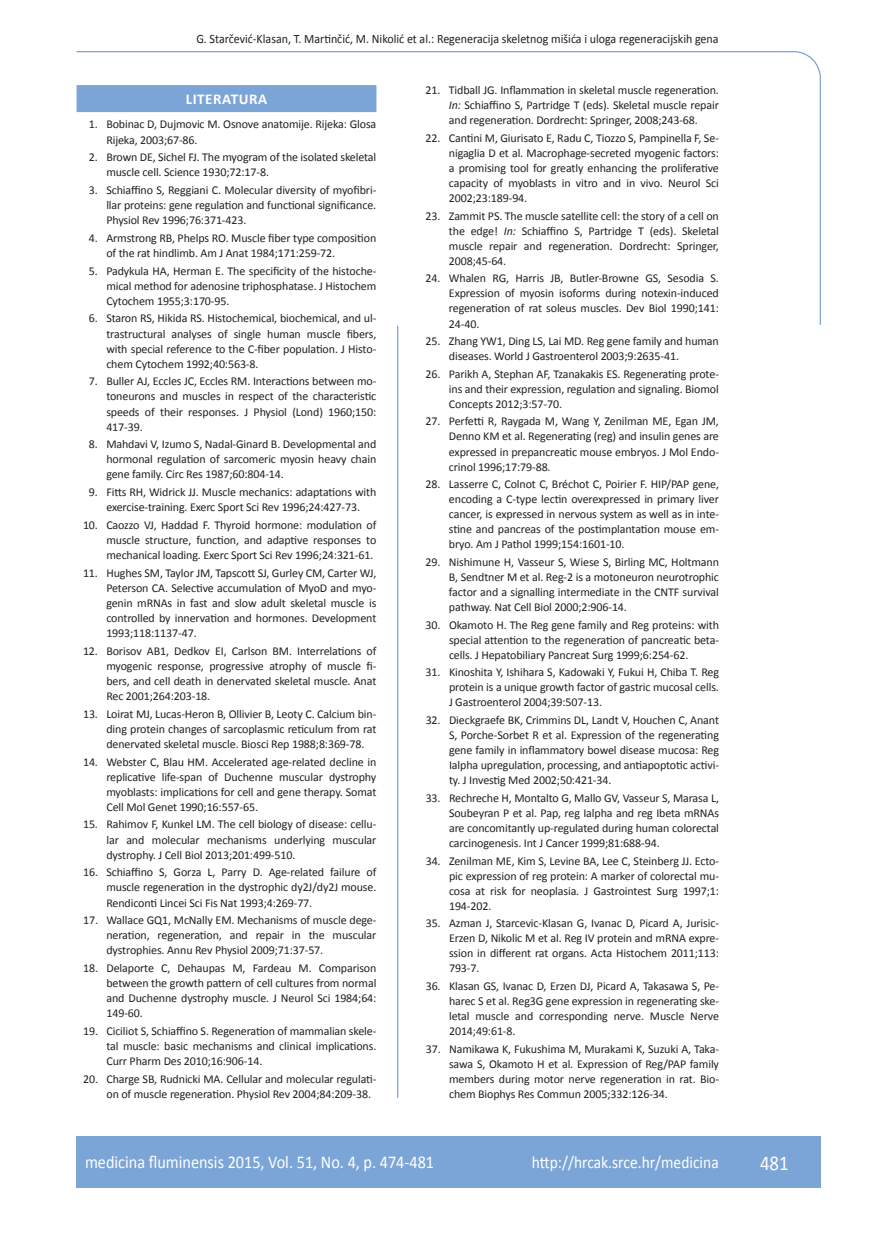
<style>
.page{position:relative;width:872px;height:1234px;background:#fff}
.page>*{position:absolute;margin:0;border:0;box-sizing:border-box;transform-origin:0 0}
.t1{font:21px "Calibri";color:#fff;scale:.9 1}
.t2{font:18px "Calibri";color:#fff;scale:.9 1}
.t3{font:17.25px "Calibri";color:#fff;scale:.9 1}
.t4{font:700 15px "Calibri";letter-spacing:.04em;color:#fff}
.t5{font:12.75px "Calibri";color:#231f20;scale:.94 1}
.t6{font:12px/15px "Calibri";letter-spacing:-.01em;color:#231f20;text-align:justify}
.s1{font-style:italic}
</style>
<div class="page">
<svg style="left:76px;top:51px;width:745px;height:275px"></svg>
<hr style="left:397px;top:325px;width:1px;height:772px;background:#7ca5d7">
<div style="left:77px;top:1135px;width:744px;height:51px;background:#7ca5d7"></div>
<div style="left:77px;top:85px;width:299px;height:27px;background:#7ca5d7"></div>
<p class="t5" style="left:196px;top:30px;width:557px">G. Starčević-Klasan, T. Martinčić, M. Nikolić et al.: Regeneracija skeletnog mišića i uloga regeneracijskih gena</p>
<p class="t4" style="left:186px;top:90px;width:83px">LITERATURA</p>
<p class="t6" style="left:106px;top:116px;width:271px;text-indent:-17px">1. Bobinac D, Dujmovic M. Osnove anatomije. Rijeka: Glosa<br>Rijeka, 2003;67-86.</p>
<p class="t6" style="left:106px;top:149px;width:271px;text-indent:-17px">2. Brown DE, Sichel FJ. The myogram of the isolated skeletal muscle cell. Science 1930;72:17-8.</p>
<p class="t6" style="left:106px;top:182px;width:271px;text-indent:-17px">3. Schiaffino S, Reggiani C. Molecular diversity of myofibri&shy;llar proteins: gene regulation and functional significance.<br>Physiol Rev 1996;76:371-423.</p>
<p class="t6" style="left:106px;top:230px;width:271px;text-indent:-17px">4. Armstrong RB, Phelps RO. Muscle fiber type composition of the rat hindlimb. Am J Anat 1984;171:259-72.</p>
<p class="t6" style="left:106px;top:262px;width:271px;text-indent:-17px">5. Padykula HA, Herman E. The specificity of the histoche&shy;mical method for adenosine triphosphatase. J Histochem Cytochem 1955;3:170-95.</p>
<p class="t6" style="left:106px;top:310px;width:271px;text-indent:-17px">6. Staron RS, Hikida RS. Histochemical, biochemical, and ul&shy;trastructural analyses of single human muscle fibers, with special reference to the C-fiber population. J Histo&shy;chem Cytochem 1992;40:563-8.</p>
<p class="t6" style="left:106px;top:373px;width:271px;text-indent:-17px">7. Buller AJ, Eccles JC, Eccles RM. Interactions between mo&shy;toneurons and muscles in respect of the characteristic speeds of their responses. J Physiol (Lond) 1960;150:<br>417-39.</p>
<p class="t6" style="left:106px;top:436px;width:271px;text-indent:-17px">8. Mahdavi V, Izumo S, Nadal-Ginard B. Developmental and hormonal regulation of sarcomeric myosin heavy chain gene family. Circ Res 1987;60:804-14.</p>
<p class="t6" style="left:89px;top:484px;width:289px;text-align:center">9. Fitts RH, Widrick JJ. Muscle mechanics: adaptations with exercise-training. Exerc Sport Sci Rev 1996;24:427-73.</p>
<p class="t6" style="left:106px;top:516px;width:271px;text-indent:-23px">10. Caozzo VJ, Haddad F. Thyroid hormone: modulation of muscle structure, function, and adaptive responses to mechanical loading. Exerc Sport Sci Rev 1996;24:321-61.</p>
<p class="t6" style="left:106px;top:564px;width:271px;text-indent:-23px">11. Hughes SM, Taylor JM, Tapscott SJ, Gurley CM, Carter WJ, Peterson CA. Selective accumulation of MyoD and myo&shy;genin mRNAs in fast and slow adult skeletal muscle is controlled by innervation and hormones. Development 1993;118:1137-47.</p>
<p class="t6" style="left:106px;top:642px;width:271px;text-indent:-23px">12. Borisov AB1, Dedkov EI, Carlson BM. Interrelations of myogenic response, progressive atrophy of muscle fi&shy;bers, and cell death in denervated skeletal muscle. Anat Rec 2001;264:203-18.</p>
<p class="t6" style="left:106px;top:705px;width:271px;text-indent:-23px">13. Loirat MJ, Lucas-Heron B, Ollivier B, Leoty C. Calcium bin&shy;ding protein changes of sarcoplasmic reticulum from rat denervated skeletal muscle. Biosci Rep 1988;8:369-78.</p>
<p class="t6" style="left:106px;top:753px;width:271px;text-indent:-23px">14. Webster C, Blau HM. Accelerated age-related decline in replicative life-span of Duchenne muscular dystrophy myoblasts: implications for cell and gene therapy. Somat Cell Mol Genet 1990;16:557-65.</p>
<p class="t6" style="left:106px;top:816px;width:271px;text-indent:-23px">15. Rahimov F, Kunkel LM. The cell biology of disease: cellu&shy;lar and molecular mechanisms underlying muscular dystrophy. J Cell Biol 2013;201:499-510.</p>
<p class="t6" style="left:106px;top:864px;width:271px;text-indent:-23px">16. Schiaffino S, Gorza L, Parry D. Age-related failure of muscle regeneration in the dystrophic dy2J/dy2J mouse.<br>Rendiconti Lincei Sci Fis Nat 1993;4:269-77.</p>
<p class="t6" style="left:106px;top:911px;width:271px;text-indent:-23px">17. Wallace GQ1, McNally EM. Mechanisms of muscle dege&shy;neration, regeneration, and repair in the muscular dystrophies. Annu Rev Physiol 2009;71:37-57.</p>
<p class="t6" style="left:106px;top:959px;width:271px;text-indent:-23px">18. Delaporte C, Dehaupas M, Fardeau M. Comparison between the growth pattern of cell cultures from normal and Duchenne dystrophy muscle. J Neurol Sci 1984;64:<br>149-60.</p>
<p class="t6" style="left:106px;top:1022px;width:271px;text-indent:-23px">19. Ciciliot S, Schiaffino S. Regeneration of mammalian skele&shy;tal muscle: basic mechanisms and clinical implications.<br>Curr Pharm Des 2010;16:906-14.</p>
<p class="t6" style="left:106px;top:1070px;width:271px;text-indent:-23px">20. Charge SB, Rudnicki MA. Cellular and molecular regulati&shy;on of muscle regeneration. Physiol Rev 2004;84:209-38.</p>
<p class="t6" style="left:449px;top:82px;width:271px;text-indent:-23px">21. Tidball JG. Inflammation in skeletal muscle regeneration.<br><span class="s1">In:</span> Schiaffino S, Partridge T (eds). Skeletal muscle repair and regeneration. Dordrecht: Springer, 2008;243-68.</p>
<p class="t6" style="left:449px;top:130px;width:271px;text-indent:-23px">22. Cantini M, Giurisato E, Radu C, Tiozzo S, Pampinella F, Se&shy;nigaglia D et al. Macrophage-secreted myogenic factors: a promising tool for greatly enhancing the proliferative capacity of myoblasts in vitro and in vivo. Neurol Sci 2002;23:189-94.</p>
<p class="t6" style="left:449px;top:207px;width:271px;text-indent:-23px">23. Zammit PS. The muscle satellite cell: the story of a cell on the edge! <span class="s1">In:</span> Schiaffino S, Partridge T (eds). Skeletal muscle repair and regeneration. Dordrecht: Springer, 2008;45-64.</p>
<p class="t6" style="left:449px;top:270px;width:271px;text-indent:-23px">24. Whalen RG, Harris JB, Butler-Browne GS, Sesodia S.<br>Expression of myosin isoforms during notexin-induced regeneration of rat soleus muscles. Dev Biol 1990;141:<br>24-40.</p>
<p class="t6" style="left:449px;top:333px;width:271px;text-indent:-23px">25. Zhang YW1, Ding LS, Lai MD. Reg gene family and human diseases. World J Gastroenterol 2003;9:2635-41.</p>
<p class="t6" style="left:449px;top:365px;width:271px;text-indent:-23px">26. Parikh A, Stephan AF, Tzanakakis ES. Regenerating prote&shy;ins and their expression, regulation and signaling. Biomol Concepts 2012;3:57-70.</p>
<p class="t6" style="left:449px;top:413px;width:271px;text-indent:-23px">27. Perfetti R, Raygada M, Wang Y, Zenilman ME, Egan JM, Denno KM et al. Regenerating (reg) and insulin genes are expressed in prepancreatic mouse embryos. J Mol Endo&shy;crinol 1996;17:79-88.</p>
<p class="t6" style="left:449px;top:476px;width:271px;text-indent:-23px">28. Lasserre C, Colnot C, Bréchot C, Poirier F. HIP/PAP gene, encoding a C-type lectin overexpressed in primary liver cancer, is expressed in nervous system as well as in inte&shy;stine and pancreas of the postimplantation mouse em&shy;bryo. Am J Pathol 1999;154:1601-10.</p>
<p class="t6" style="left:449px;top:553px;width:271px;text-indent:-23px">29. Nishimune H, Vasseur S, Wiese S, Birling MC, Holtmann B, Sendtner M et al. Reg-2 is a motoneuron neurotrophic factor and a signalling intermediate in the CNTF survival pathway. Nat Cell Biol 2000;2:906-14.</p>
<p class="t6" style="left:449px;top:616px;width:271px;text-indent:-23px">30. Okamoto H. The Reg gene family and Reg proteins: with special attention to the regeneration of pancreatic beta&shy;cells. J Hepatobiliary Pancreat Surg 1999;6:254-62.</p>
<p class="t6" style="left:449px;top:664px;width:271px;text-indent:-23px">31. Kinoshita Y, Ishihara S, Kadowaki Y, Fukui H, Chiba T. Reg protein is a unique growth factor of gastric mucosal cells.<br>J Gastroenterol 2004;39:507-13.</p>
<p class="t6" style="left:449px;top:711px;width:271px;text-indent:-23px">32. Dieckgraefe BK, Crimmins DL, Landt V, Houchen C, Anant S, Porche-Sorbet R et al. Expression of the regenerating gene family in inflammatory bowel disease mucosa: Reg Ialpha upregulation, processing, and antiapoptotic activi&shy;ty. J Investig Med 2002;50:421-34.</p>
<p class="t6" style="left:449px;top:789px;width:271px;text-indent:-23px">33. Rechreche H, Montalto G, Mallo GV, Vasseur S, Marasa L, Soubeyran P et al. Pap, reg Ialpha and reg Ibeta mRNAs are concomitantly up-regulated during human colorectal carcinogenesis. Int J Cancer 1999;81:688-94.</p>
<p class="t6" style="left:449px;top:852px;width:271px;text-indent:-23px">34. Zenilman ME, Kim S, Levine BA, Lee C, Steinberg JJ. Ecto&shy;pic expression of reg protein: A marker of colorectal mu&shy;cosa at risk for neoplasia. J Gastrointest Surg 1997;1:<br>194-202.</p>
<p class="t6" style="left:449px;top:915px;width:271px;text-indent:-23px">35. Azman J, Starcevic-Klasan G, Ivanac D, Picard A, Jurisic-Erzen D, Nikolic M et al. Reg IV protein and mRNA expre&shy;ssion in different rat organs. Acta Histochem 2011;113:<br>793-7.</p>
<p class="t6" style="left:449px;top:977px;width:271px;text-indent:-23px">36. Klasan GS, Ivanac D, Erzen DJ, Picard A, Takasawa S, Pe&shy;harec S et al. Reg3G gene expression in regenerating ske&shy;letal muscle and corresponding nerve. Muscle Nerve 2014;49:61-8.</p>
<p class="t6" style="left:449px;top:1040px;width:271px;text-indent:-23px">37. Namikawa K, Fukushima M, Murakami K, Suzuki A, Taka&shy;sawa S, Okamoto H et al. Expression of Reg/PAP family members during motor nerve regeneration in rat. Bio&shy;chem Biophys Res Commun 2005;332:126-34.</p>
<h2 class="t2" style="left:85px;top:1150px;width:389px">medicina fluminensis 2015, Vol. 51, No. 4, p. 474-481</h2>
<h3 class="t3" style="left:532px;top:1151px;width:209px">http://hrcak.srce.hr/medicina</h3>
<h1 class="t1" style="left:760px;top:1149px;width:33px">481</h1>
</div>
